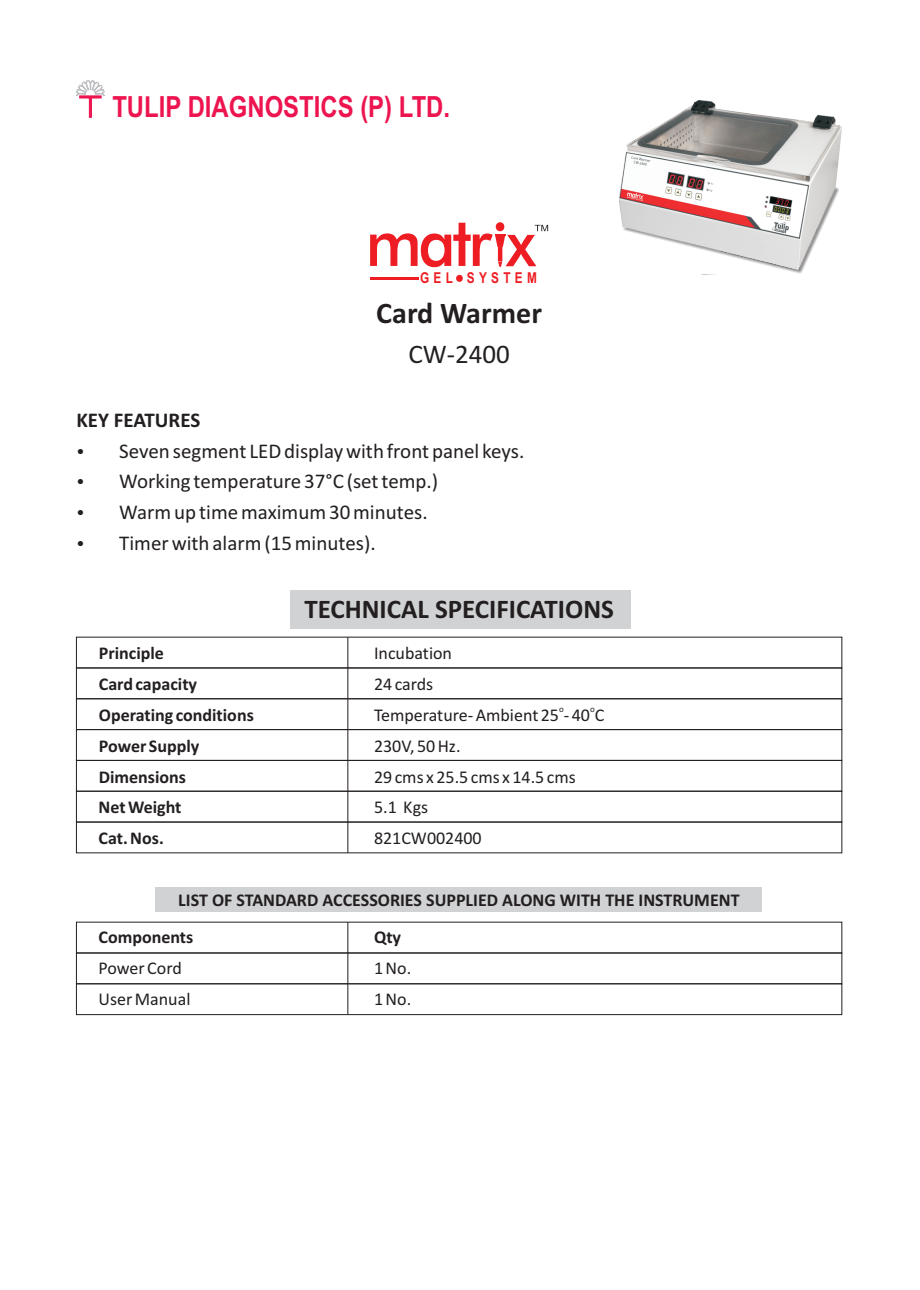
<style>
.page{position:relative;width:920px;height:1290px;background:#fff}
.page>*{position:absolute;margin:0;border:0;box-sizing:border-box;transform-origin:0 0}
.t1{font:700 30px "Calibri";color:#231f20}
.t2{font:700 29.1px "Arial Narrow";color:#ed1450}
.t3{font:700 27px "Calibri";color:#231f20}
.t4{font:27px "Calibri";color:#231f20}
.t5{font:21px/30.8px "Calibri";color:#231f20}
.t6{font:700 21px "Calibri";color:#231f20}
.t7{font:700 18px/37.3px "Calibri";color:#231f20}
.t8{font:18px "Calibri";color:#231f20}
.t9{font:700 15px "Arial";letter-spacing:.365em;color:#ee1d23;scale:.79 1}
.t10{font:9px "Calibri";color:#231f20}
</style>
<div class="page">
<div style="left:155px;top:887px;width:606px;height:25px;background:#d1d2d4"></div>
<div style="left:290px;top:590px;width:340px;height:38px;background:#d1d2d4"></div>
<svg style="left:456px;top:275px;width:7px;height:7px"></svg>
<hr style="left:371px;top:277px;width:48px;height:3px;background:#ee1d23">
<svg style="left:370px;top:222px;width:178px;height:45px"></svg>
<svg style="left:76px;top:80px;width:29px;height:38px"></svg>
<div style="left:76px;top:791px;width:766px;height:31px;border:1px solid #231f20"></div>
<div style="left:76px;top:729px;width:766px;height:32px;border:1px solid #231f20"></div>
<div style="left:76px;top:698px;width:766px;height:32px;border:1px solid #231f20"></div>
<div style="left:76px;top:667px;width:766px;height:32px;border:1px solid #231f20"></div>
<hr style="left:347px;top:637px;width:1px;height:216px;background:#231f20">
<img style="left:620px;top:101px;width:222px;height:169px">
<div style="left:76px;top:822px;width:766px;height:31px;border:1px solid #231f20"></div>
<div style="left:76px;top:983px;width:766px;height:32px;border:1px solid #231f20"></div>
<div style="left:76px;top:952px;width:766px;height:32px;border:1px solid #231f20"></div>
<hr style="left:347px;top:922px;width:1px;height:92px;background:#231f20">
<h2 class="t2" style="left:112px;top:96px;width:339px">TULIP DIAGNOSTICS (P) LTD.</h2>
<p class="t9" style="left:420px;top:272px;width:149px">GEL SYSTEM</p>
<p class="t6" style="left:76px;top:411px;width:125px">KEY FEATURES</p>
<h1 class="t1" style="left:376px;top:300px;width:167px">Card Warmer</h1>
<h3 class="t4" style="left:408px;top:343px;width:103px">CW-2400</h3>
<p class="t5" style="left:119px;top:437px;width:407px">Seven segment LED display with front panel keys.</p>
<p class="t5" style="left:119px;top:468px;width:320px">Working temperature 37°C (set temp.)<br>Warm up time maximum 30 minutes.<br>Timer with alarm (15 minutes).</p>
<h3 class="t3" style="left:304px;top:598px;width:311px">TECHNICAL SPECIFICATIONS</h3>
<p class="t7" style="left:99px;top:636px;width:67px">Principle</p>
<p class="t8" style="left:374px;top:646px;width:80px">Incubation</p>
<p class="t7" style="left:99px;top:667px;width:100px">Card capacity</p>
<p class="t8" style="left:374px;top:676px;width:61px">24 cards</p>
<p class="t10" style="left:559px;top:705px;width:6px">o</p>
<p class="t10" style="left:590px;top:705px;width:6px">o</p>
<p class="t7" style="left:99px;top:698px;width:157px">Operating conditions</p>
<p class="t8" style="left:374px;top:707px;width:232px">Temperature- Ambient 25 - 40 C</p>
<p class="t7" style="left:99px;top:729px;width:102px">Power Supply</p>
<p class="t8" style="left:374px;top:738px;width:88px">230V, 50 Hz.</p>
<p class="t7" style="left:99px;top:759px;width:89px">Dimensions</p>
<p class="t8" style="left:374px;top:769px;width:203px">29 cms x 25.5 cms x 14.5 cms</p>
<p class="t7" style="left:99px;top:790px;width:84px">Net Weight</p>
<p class="t8" style="left:374px;top:800px;width:56px">5.1 Kgs</p>
<p class="t7" style="left:99px;top:821px;width:67px">Cat. Nos.</p>
<p class="t8" style="left:374px;top:831px;width:109px">821CW002400</p>
<p class="t7" style="left:99px;top:882px;width:643px;text-indent:80px">LIST OF STANDARD ACCESSORIES SUPPLIED ALONG WITH THE INSTRUMENT<br>Components</p>
<p class="t7" style="left:374px;top:920px;width:29px">Qty</p>
<p class="t8" style="left:99px;top:960px;width:85px">Power Cord</p>
<p class="t8" style="left:374px;top:960px;width:39px">1 No.</p>
<p class="t8" style="left:99px;top:991px;width:93px">User Manual</p>
<p class="t8" style="left:374px;top:991px;width:39px">1 No.</p>
</div>
